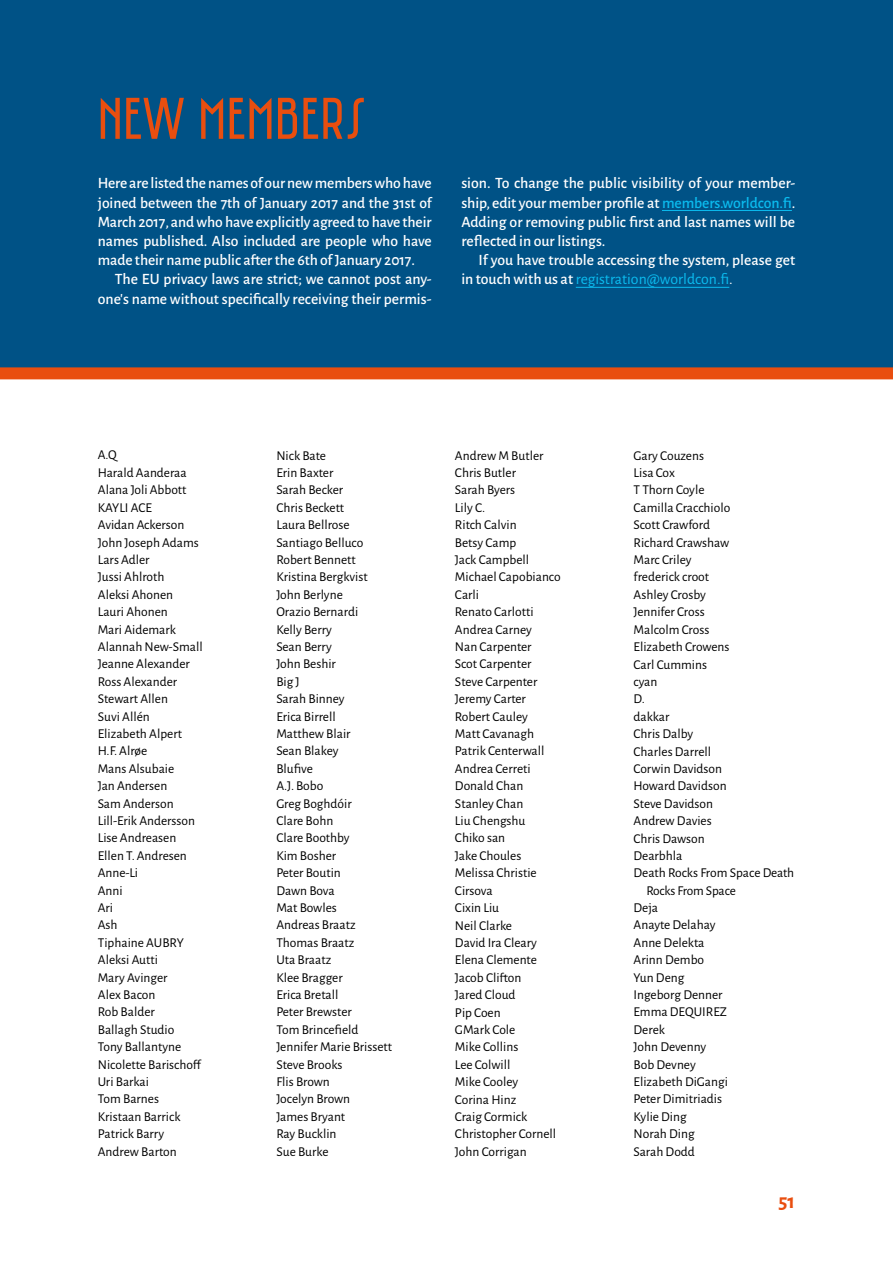
<style>
.page{position:relative;width:893px;height:1263px;background:#fff}
.page>*{position:absolute;margin:0;border:0;box-sizing:border-box;transform-origin:0 0}
.t1{font:60px "Saniretro";color:#e94e0f}
.t2{font:700 21px "Alegreya Sans SC";color:#e94e0f}
.t3{font:500 15.75px/19.2px "Alegreya Sans";color:#fff;text-align:justify}
.t4{font:13.5px/17.4px "Alegreya Sans";color:#000}
.s1{color:#0bbbef}
.s2{font-weight:400;color:#0bbbef}
.s3{font-weight:400}
</style>
<div class="page">
<div style="left:0;top:0;width:893px;height:373px;background:#005286"></div>
<hr style="left:662px;top:210px;width:130px;height:1px;background:#0bbbef">
<hr style="left:576px;top:287px;width:153px;height:1px;background:#0bbbef">
<div style="left:0;top:367px;width:893px;height:12px;background:#e94e0f"></div>
<h1 class="t1" style="left:98px;top:83px;width:270px">NEW MEMBERS</h1>
<p class="t3" style="left:98px;top:173px;width:336px">Here are listed the names of our new members who have joined between the 7th of January 2017 and the 31st of March 2017, and who have explicitly agreed to have their names published. Also included are people who have made their name public after the 6th of January 2017.</p>
<p class="t3" style="left:98px;top:269px;width:335px;text-align:right">The EU privacy laws are strict; we cannot post any&shy;one's name without specifically receiving their permis-</p>
<p class="t3" style="left:461px;top:173px;width:336px">sion. To change the public visibility of your member&shy;ship, edit your member profile at <span class="s1">members.worldcon.fi</span>.<br>Adding or removing public first and last names will be reflected in our listings.</p>
<p class="t3" style="left:461px;top:250px;width:335px;text-indent:17px">If you have trouble accessing the system, please get in touch with us at <span class="s2">registration@worldcon.fi</span><span class="s3">.</span></p>
<p class="t4" style="left:98px;top:446px;width:106px">A.Q<br>Harald Aanderaa<br>Alana Joli Abbott<br>KAYLI ACE<br>Avidan Ackerson<br>John Joseph Adams<br>Lars Adler<br>Jussi Ahlroth<br>Aleksi Ahonen<br>Lauri Ahonen<br>Mari Aidemark<br>Alannah New-Small<br>Jeanne Alexander<br>Ross Alexander<br>Stewart Allen<br>Suvi Allén<br>Elizabeth Alpert<br>H.F. Alrøe<br>Mans Alsubaie<br>Jan Andersen<br>Sam Anderson<br>Lill-Erik Andersson<br>Lise Andreasen<br>Ellen T. Andresen<br>Anne-Li<br>Anni<br>Ari<br>Ash<br>Tiphaine AUBRY<br>Aleksi Autti<br>Mary Avinger<br>Alex Bacon<br>Rob Balder<br>Ballagh Studio<br>Tony Ballantyne<br>Nicolette Barischoff<br>Uri Barkai<br>Tom Barnes<br>Kristaan Barrick<br>Patrick Barry<br>Andrew Barton</p>
<p class="t4" style="left:276px;top:446px;width:117px">Nick Bate<br>Erin Baxter<br>Sarah Becker<br>Chris Beckett<br>Laura Bellrose<br>Santiago Belluco<br>Robert Bennett<br>Kristina Bergkvist<br>John Berlyne<br>Orazio Bernardi<br>Kelly Berry<br>Sean Berry<br>John Beshir<br>Big J<br>Sarah Binney<br>Erica Birrell<br>Matthew Blair<br>Sean Blakey<br>Blufive<br>A.J. Bobo<br>Greg Boghdóir<br>Clare Bohn<br>Clare Boothby<br>Kim Bosher<br>Peter Boutin<br>Dawn Bova<br>Mat Bowles<br>Andreas Braatz<br>Thomas Braatz<br>Uta Braatz<br>Klee Bragger<br>Erica Bretall<br>Peter Brewster<br>Tom Brincefield<br>Jennifer Marie Brissett<br>Steve Brooks<br>Flis Brown<br>Jocelyn Brown<br>James Bryant<br>Ray Bucklin<br>Sue Burke</p>
<p class="t4" style="left:455px;top:446px;width:107px">Andrew M Butler<br>Chris Butler<br>Sarah Byers<br>Lily C.<br>Ritch Calvin<br>Betsy Camp<br>Jack Campbell<br>Michael Capobianco<br>Carli<br>Renato Carlotti<br>Andrea Carney<br>Nan Carpenter<br>Scot Carpenter<br>Steve Carpenter<br>Jeremy Carter<br>Robert Cauley<br>Matt Cavanagh<br>Patrik Centerwall<br>Andrea Cerreti<br>Donald Chan<br>Stanley Chan<br>Liu Chengshu<br>Chiko san<br>Jake Choules<br>Melissa Christie<br>Cirsova<br>Cixin Liu<br>Neil Clarke<br>David Ira Cleary<br>Elena Clemente<br>Jacob Clifton<br>Jared Cloud<br>Pip Coen<br>GMark Cole<br>Mike Collins<br>Lee Colwill<br>Mike Cooley<br>Corina Hinz<br>Craig Cormick<br>Christopher Cornell<br>John Corrigan</p>
<p class="t4" style="left:634px;top:446px;width:72px">Gary Couzens</p>
<p class="t4" style="left:634px;top:463px;width:43px">Lisa Cox</p>
<p class="t4" style="left:634px;top:481px;width:72px">T Thorn Coyle</p>
<p class="t4" style="left:634px;top:498px;width:98px">Camilla Cracchiolo</p>
<p class="t4" style="left:634px;top:516px;width:78px">Scott Crawford</p>
<p class="t4" style="left:634px;top:533px;width:97px">Richard Crawshaw</p>
<p class="t4" style="left:634px;top:550px;width:59px">Marc Criley</p>
<p class="t4" style="left:634px;top:568px;width:77px">frederick croot</p>
<p class="t4" style="left:634px;top:585px;width:74px">Ashley Crosby</p>
<p class="t4" style="left:634px;top:603px;width:73px">Jennifer Cross</p>
<p class="t4" style="left:634px;top:620px;width:77px">Malcolm Cross</p>
<p class="t4" style="left:634px;top:637px;width:97px">Elizabeth Crowens</p>
<p class="t4" style="left:634px;top:655px;width:75px">Carl Cummins</p>
<p class="t4" style="left:634px;top:672px;width:25px">cyan</p>
<p class="t4" style="left:634px;top:690px;width:13px">D.</p>
<p class="t4" style="left:634px;top:707px;width:37px">dakkar</p>
<p class="t4" style="left:634px;top:724px;width:61px">Chris Dalby</p>
<p class="t4" style="left:634px;top:742px;width:79px">Charles Darrell</p>
<p class="t4" style="left:634px;top:759px;width:90px">Corwin Davidson</p>
<p class="t4" style="left:634px;top:777px;width:95px">Howard Davidson</p>
<p class="t4" style="left:634px;top:794px;width:81px">Steve Davidson</p>
<p class="t4" style="left:634px;top:811px;width:80px">Andrew Davies</p>
<p class="t4" style="left:634px;top:829px;width:73px">Chris Dawson</p>
<p class="t4" style="left:634px;top:846px;width:50px">Dearbhla</p>
<p class="t4" style="left:634px;top:864px;width:162px">Death Rocks From Space Death</p>
<p class="t4" style="left:646px;top:881px;width:91px">Rocks From Space</p>
<p class="t4" style="left:634px;top:898px;width:26px">Deja</p>
<p class="t4" style="left:634px;top:916px;width:84px">Anayte Delahay</p>
<p class="t4" style="left:634px;top:933px;width:72px">Anne Delekta</p>
<p class="t4" style="left:634px;top:950px;width:72px">Arinn Dembo</p>
<p class="t4" style="left:634px;top:968px;width:52px">Yun Deng</p>
<p class="t4" style="left:634px;top:985px;width:90px">Ingeborg Denner</p>
<p class="t4" style="left:634px;top:1003px;width:95px">Emma DEQUIREZ</p>
<p class="t4" style="left:634px;top:1020px;width:33px">Derek</p>
<p class="t4" style="left:634px;top:1037px;width:74px">John Devenny</p>
<p class="t4" style="left:634px;top:1055px;width:64px">Bob Devney</p>
<p class="t4" style="left:634px;top:1072px;width:96px">Elizabeth DiGangi</p>
<p class="t4" style="left:634px;top:1090px;width:90px">Peter Dimitriadis</p>
<p class="t4" style="left:634px;top:1107px;width:55px">Kylie Ding</p>
<p class="t4" style="left:634px;top:1124px;width:63px">Norah Ding</p>
<p class="t4" style="left:634px;top:1142px;width:63px">Sarah Dodd</p>
<h2 class="t2" style="left:778px;top:1186px;width:18px">51</h2>
</div>
